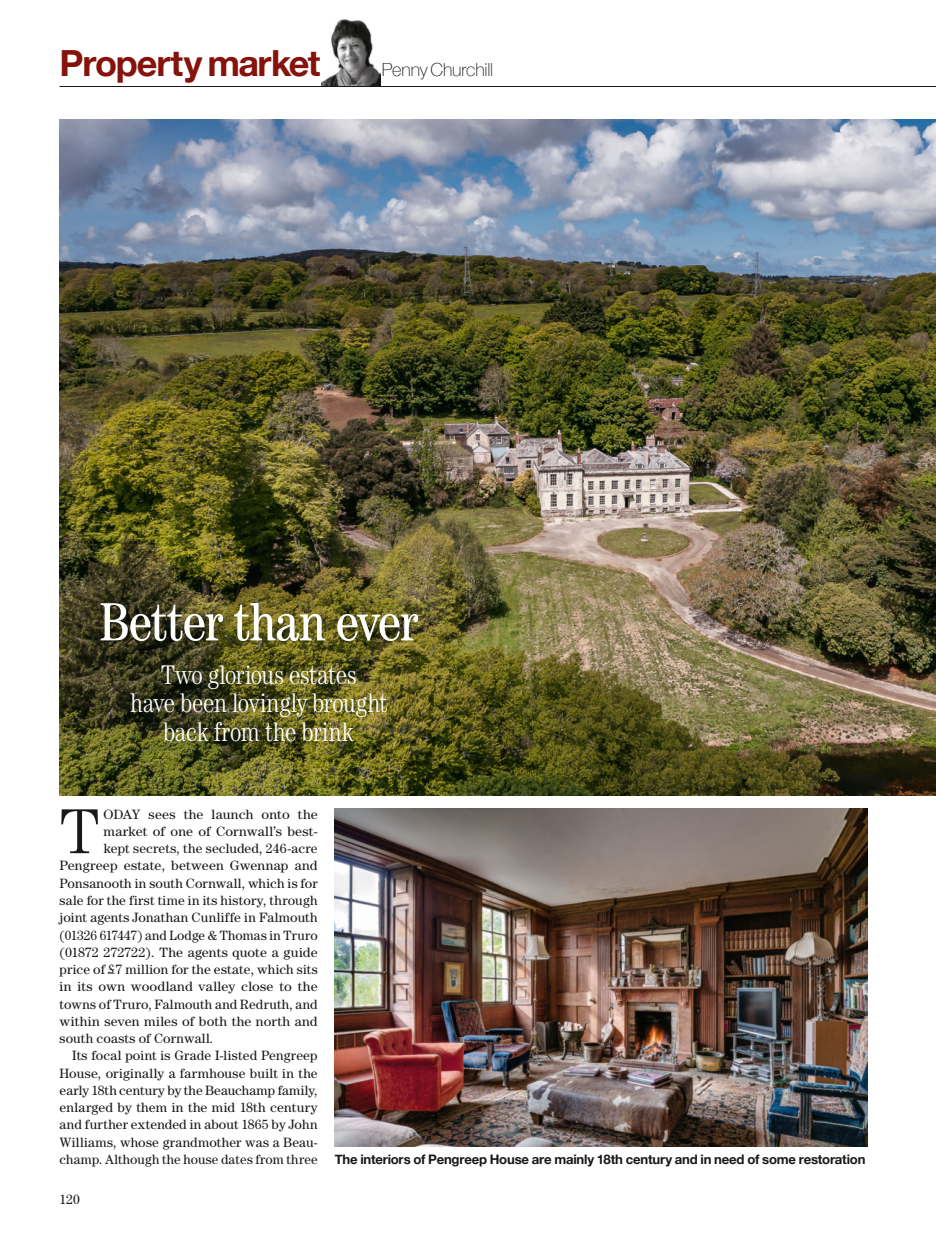
<style>
.page{position:relative;width:936px;height:1234px;background:#fff}
.page>*{position:absolute;margin:0;border:0;box-sizing:border-box;transform-origin:0 0}
.t1{font:300 63.6px "Century";color:#1a1719}
.t2{font:condensed 54px "Century";letter-spacing:-.025em;color:#fff}
.t3{font:700 36px "Helvetica Neue";letter-spacing:-.035em;color:#85120b}
.t4{font:300 condensed 27px/28.5px "Century";letter-spacing:-.03em;color:#fff;text-align:center}
.t5{font:100 18px "Helvetica Neue";letter-spacing:-.01em;color:#1a1719}
.t6{font:13.5px "Century";letter-spacing:.015em;color:#1a1719}
.t7{font:700 13.2px "Helvetica Neue";letter-spacing:-.015em;color:#1a1719}
</style>
<div class="page">
<img style="left:60px;top:119px;width:875px;height:676px">
<img style="left:334px;top:808px;width:533px;height:338px">
<img style="left:321px;top:19px;width:59px;height:67px">
<hr style="left:60px;top:86px;width:875px;height:1px;background:#1a1719">
<h3 class="t3" style="left:60px;top:35px;width:262px">Property market</h3>
<h3 class="t5" style="left:382px;top:56px;width:113px">Penny Churchill</h3>
<h2 class="t2" style="left:99px;top:590px;width:321px">Better than ever</h2>
<h3 class="t4" style="left:130px;top:659px;width:259px">Two glorious estates<br>have been lovingly brought back from the brink</h3>
<h1 class="t1" style="left:60px;top:794px;width:42px">T</h1>
<p class="t6" style="left:103px;top:806px;width:216px">ODAY sees the launch onto the</p>
<p class="t6" style="left:103px;top:823px;width:216px">market of one of Cornwall’s best-</p>
<p class="t6" style="left:103px;top:840px;width:216px">kept secrets, the secluded, 246-acre</p>
<p class="t6" style="left:60px;top:857px;width:259px">Pengreep estate, between Gwennap and</p>
<p class="t6" style="left:60px;top:875px;width:259px">Ponsanooth in south Cornwall, which is for</p>
<p class="t6" style="left:60px;top:892px;width:259px">sale for the first time in its history, through</p>
<p class="t6" style="left:60px;top:909px;width:259px">joint agents Jonathan Cunliffe in Falmouth</p>
<p class="t6" style="left:60px;top:926px;width:259px">(01326 617447) and Lodge &amp; Thomas in Truro</p>
<p class="t6" style="left:60px;top:944px;width:259px">(01872 272722). The agents quote a guide</p>
<p class="t6" style="left:60px;top:961px;width:259px">price of £7 million for the estate, which sits</p>
<p class="t6" style="left:60px;top:978px;width:259px">in its own woodland valley close to the</p>
<p class="t6" style="left:60px;top:995px;width:259px">towns of Truro, Falmouth and Redruth, and</p>
<p class="t6" style="left:60px;top:1013px;width:259px">within seven miles of both the north and</p>
<p class="t6" style="left:60px;top:1030px;width:155px">south coasts of Cornwall.</p>
<p class="t6" style="left:72px;top:1047px;width:247px">Its focal point is Grade I-listed Pengreep</p>
<p class="t6" style="left:60px;top:1064px;width:259px">House, originally a farmhouse built in the</p>
<p class="t6" style="left:60px;top:1082px;width:259px">early 18th century by the Beauchamp family,</p>
<p class="t6" style="left:60px;top:1099px;width:259px">enlarged by them in the mid 18th century</p>
<p class="t6" style="left:60px;top:1116px;width:259px">and further extended in about 1865 by John</p>
<p class="t6" style="left:60px;top:1133px;width:259px">Williams, whose grandmother was a Beau-</p>
<p class="t6" style="left:60px;top:1151px;width:259px">champ. Although the house dates from three</p>
<p class="t6" style="left:60px;top:1191px;width:22px">120</p>
<p class="t7" style="left:334px;top:1148px;width:532px">The interiors of Pengreep House are mainly 18th century and in need of some restoration</p>
</div>
